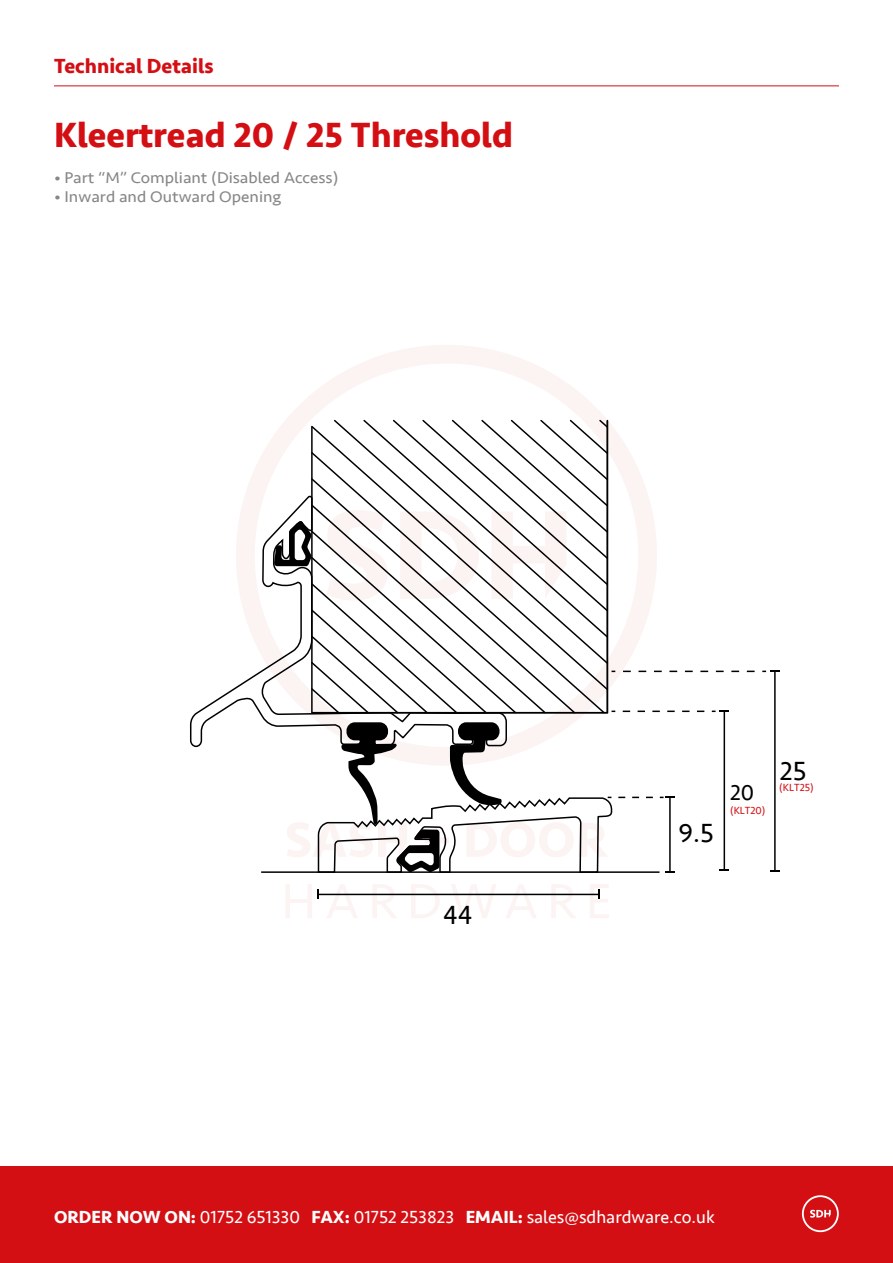
<style>
.page{position:relative;width:893px;height:1263px;background:#fff}
.page>*{position:absolute;margin:0;border:0;box-sizing:border-box;transform-origin:0 0}
.t1{font:700 36px "Seravek";color:#d40f14}
.t2{font:27px "Seravek";color:#000}
.t3{font:22.5px "Seravek";color:#000}
.t4{font:700 21px "Seravek";color:#d40f14}
.t5{font:18px "Seravek";color:#fff}
.t6{font:16.05px "Seravek";color:#878787;scale:1.07 1}
.t7{font:10.65px "Seravek";color:#d40f14}
.s1{font-weight:700}
</style>
<div class="page">
<div style="left:0;top:1166px;width:893px;height:97px;background:#d40f14"></div>
<svg style="left:802px;top:1195px;width:37px;height:37px"></svg>
<svg style="left:508px;top:354px;width:149px;height:359px"></svg>
<svg style="left:326px;top:885px;width:32px;height:33px"></svg>
<svg style="left:372px;top:885px;width:26px;height:33px"></svg>
<svg style="left:411px;top:885px;width:29px;height:33px"></svg>
<svg style="left:451px;top:885px;width:46px;height:33px"></svg>
<svg style="left:505px;top:885px;width:32px;height:33px"></svg>
<svg style="left:551px;top:885px;width:26px;height:33px"></svg>
<hr style="left:54px;top:85px;width:785px;height:1px;background:#d40f14">
<hr style="left:724px;top:711px;width:1px;height:159px;background:#000">
<hr style="left:669px;top:797px;width:2px;height:75px;background:#000">
<svg style="left:665px;top:871px;width:10px;height:2px"></svg>
<hr style="left:318px;top:894px;width:281px;height:1px;background:#000">
<svg style="left:286px;top:885px;width:33px;height:33px"></svg>
<svg style="left:590px;top:885px;width:18px;height:33px"></svg>
<hr style="left:774px;top:671px;width:2px;height:200px;background:#000">
<svg style="left:770px;top:870px;width:10px;height:2px"></svg>
<svg style="left:190px;top:345px;width:318px;height:403px"></svg>
<svg style="left:310px;top:419px;width:299px;height:295px"></svg>
<svg style="left:274px;top:521px;width:37px;height:45px"></svg>
<hr style="left:261px;top:871px;width:399px;height:2px;background:#000">
<svg style="left:317px;top:572px;width:296px;height:301px"></svg>
<svg style="left:623px;top:710px;width:106px;height:2px"></svg>
<svg style="left:287px;top:736px;width:324px;height:136px"></svg>
<svg style="left:618px;top:797px;width:57px;height:1px"></svg>
<svg style="left:623px;top:671px;width:157px;height:1px"></svg>
<hr style="left:311px;top:426px;width:2px;height:287px;background:#000">
<p class="t4" style="left:54px;top:50px;width:161px">Technical Details</p>
<h1 class="t1" style="left:54px;top:107px;width:461px">Kleertread 20 / 25 Threshold</h1>
<p class="t6" style="left:54px;top:165px;width:267px">• Part “M” Compliant (Disabled Access)</p>
<p class="t6" style="left:54px;top:184px;width:214px">• Inward and Outward Opening</p>
<h2 class="t2" style="left:443px;top:894px;width:30px">44</h2>
<h2 class="t2" style="left:678px;top:812px;width:37px">9.5</h2>
<p class="t3" style="left:730px;top:775px;width:26px">20</p>
<p class="t7" style="left:730px;top:802px;width:37px">(KLT20)</p>
<h2 class="t2" style="left:780px;top:750px;width:28px">25</h2>
<p class="t7" style="left:779px;top:779px;width:36px">(KLT25)</p>
<p class="t5" style="left:54px;top:1203px;width:662px"><span class="s1">ORDER NOW ON:</span> 01752 651330 <span class="s1">FAX:</span> 01752 253823 <span class="s1">EMAIL:</span> sales@sdhardware.co.uk</p>
</div>
